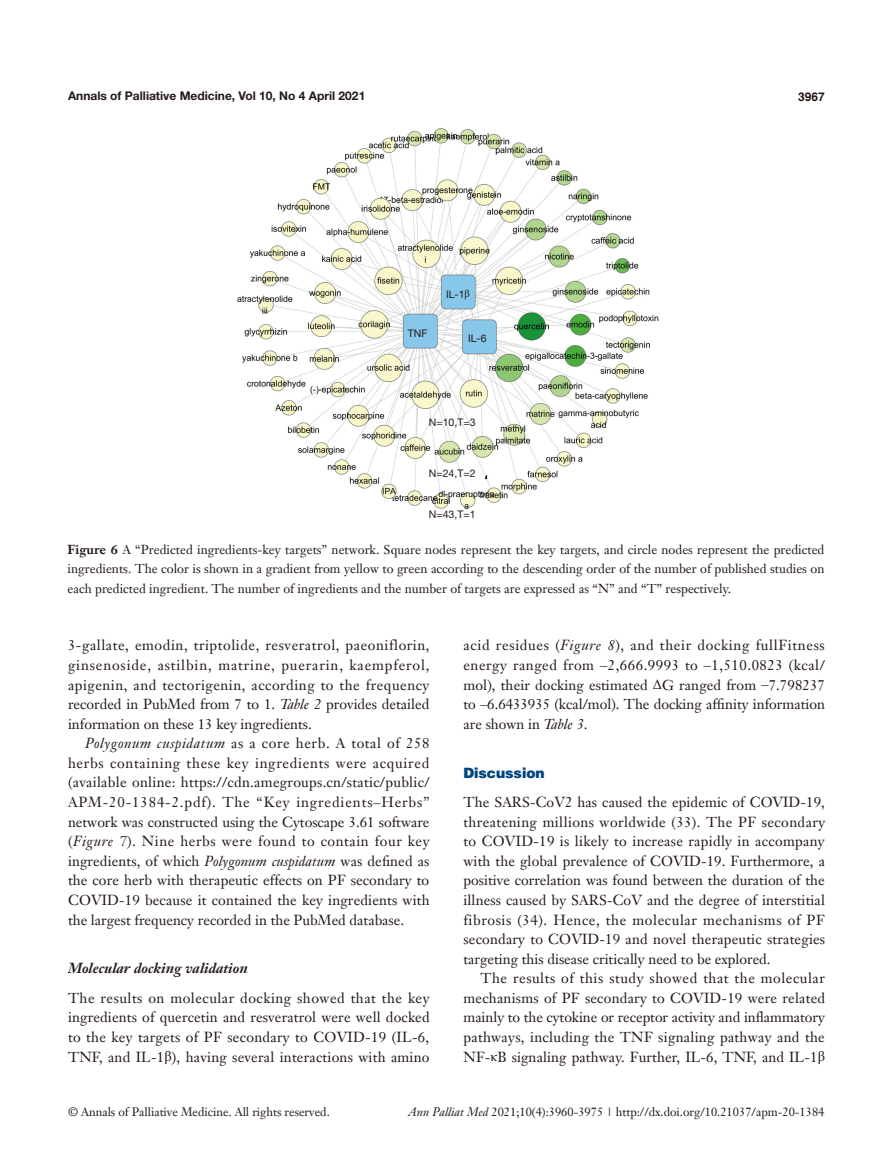
<style>
.page{position:relative;width:893px;height:1170px;background:#fff}
.page>*{position:absolute;margin:0;border:0;box-sizing:border-box;transform-origin:0 0}
.t1{font:14.25px/19.5px "Janson Text LT";color:#231916;text-align:justify}
.三级标题正体{font:italic 700 14.25px "Janson Text LT";color:#231916}
.一级标题-6_5{font:900 14.25px "Helvetica";color:#004680}
.t2{font:12.75px/19.5px "Janson Text LT";color:#231916;text-align:justify}
.t3{font:12px "Janson Text LT";letter-spacing:-.005em;color:#231916}
.t4{font:700 12px "Helvetica Neue LT Pro";color:#231916}
.t5{font:700 12px "Helvetica";color:#231916}
.t6{font:10.5px "Helvetica Neue LT Pro";color:#231916}
.s1{font-family:"Times New Roman"}
.s2{font-weight:700}
.s3{font-style:italic}
.s4{font-family:"Times New Roman";font-size:13.5px}
</style>
<div class="page">
<img style="left:237px;top:128px;width:422px;height:381px">
<p class="t4" style="left:68px;top:88px;width:299px">Annals of Palliative Medicine, Vol 10, No 4 April 2021</p>
<p class="t5" style="left:798px;top:89px;width:28px">3967</p>
<p class="t6" style="left:408px;top:326px;width:21px">TNF</p>
<p class="t6" style="left:446px;top:287px;width:25px">IL-1<span class="s1">β</span></p>
<p class="t6" style="left:468px;top:331px;width:20px">IL-6</p>
<p class="t6" style="left:429px;top:416px;width:48px">N=10,T=3</p>
<p class="t6" style="left:429px;top:466px;width:48px">N=24,T=2</p>
<p class="t6" style="left:429px;top:508px;width:48px">N=43,T=1</p>
<p class="t2" style="left:68px;top:539px;width:758px"><span class="s2">Figure 6</span> A “Predicted ingredients-key targets” network. Square nodes represent the key targets, and circle nodes represent the predicted ingredients. The color is shown in a gradient from yellow to green according to the descending order of the number of published studies on each predicted ingredient. The number of ingredients and the number of targets are expressed as “N” and “T” respectively.</p>
<p class="t1" style="left:68px;top:635px;width:363px">3-gallate, emodin, triptolide, resveratrol, paeoniflorin, ginsenoside, astilbin, matrine, puerarin, kaempferol, apigenin, and tectorigenin, according to the frequency recorded in PubMed from 7 to 1. <span class="s3">Table 2</span> provides detailed information on these 13 key ingredients.</p>
<p class="t1" style="left:68px;top:733px;width:363px;text-indent:17px"><span class="s3">Polygonum cuspidatum</span> as a core herb. A total of 258 herbs containing these key ingredients were acquired (available online: https://cdn.amegroups.cn/static/public/ APM-20-1384-2.pdf). The “Key ingredients–Herbs” network was constructed using the Cytoscape 3.61 software (<span class="s3">Figure 7</span>). Nine herbs were found to contain four key ingredients, of which <span class="s3">Polygonum cuspidatum</span> was defined as the core herb with therapeutic effects on PF secondary to COVID-19 because it contained the key ingredients with the largest frequency recorded in the PubMed database.</p>
<p class="三级标题正体" style="left:68px;top:959px;width:181px">Molecular docking validation</p>
<p class="t1" style="left:68px;top:987px;width:363px">The results on molecular docking showed that the key ingredients of quercetin and resveratrol were well docked to the key targets of PF secondary to COVID-19 (IL-6, TNF, and IL-1<span class="s1">β</span>), having several interactions with amino</p>
<p class="t1" style="left:463px;top:635px;width:363px">acid residues (<span class="s3">Figure 8</span>), and their docking fullFitness energy ranged from <span class="s1">‒</span>2,666.9993 to <span class="s1">‒</span>1,510.0823 (kcal/ mol), their docking estimated <span class="s1">Δ</span>G ranged from <span class="s1">‒</span>7.798237 to <span class="s1">‒</span>6.6433935 (kcal/mol). The docking affinity information are shown in <span class="s3">Table 3</span>.</p>
<p class="一级标题-6_5" style="left:463px;top:763px;width:83px">Discussion</p>
<p class="t1" style="left:463px;top:792px;width:363px">The SARS-CoV2 has caused the epidemic of COVID-19, threatening millions worldwide (33). The PF secondary to COVID-19 is likely to increase rapidly in accompany with the global prevalence of COVID-19. Furthermore, a positive correlation was found between the duration of the illness caused by SARS-CoV and the degree of interstitial fibrosis (34). Hence, the molecular mechanisms of PF secondary to COVID-19 and novel therapeutic strategies targeting this disease critically need to be explored.</p>
<p class="t1" style="left:463px;top:968px;width:363px;text-indent:17px">The results of this study showed that the molecular mechanisms of PF secondary to COVID-19 were related mainly to the cytokine or receptor activity and inflammatory pathways, including the TNF signaling pathway and the NF-<span class="s4">κ</span>B signaling pathway. Further, IL-6, TNF, and IL-1<span class="s1">β</span></p>
<p class="t3" style="left:68px;top:1104px;width:263px">© Annals of Palliative Medicine. All rights reserved.</p>
<p class="t3" style="left:409px;top:1104px;width:417px"><span class="s3">Ann Palliat Med</span> 2021;10(4):3960-3975 | http://dx.doi.org/10.21037/apm-20-1384</p>
</div>
